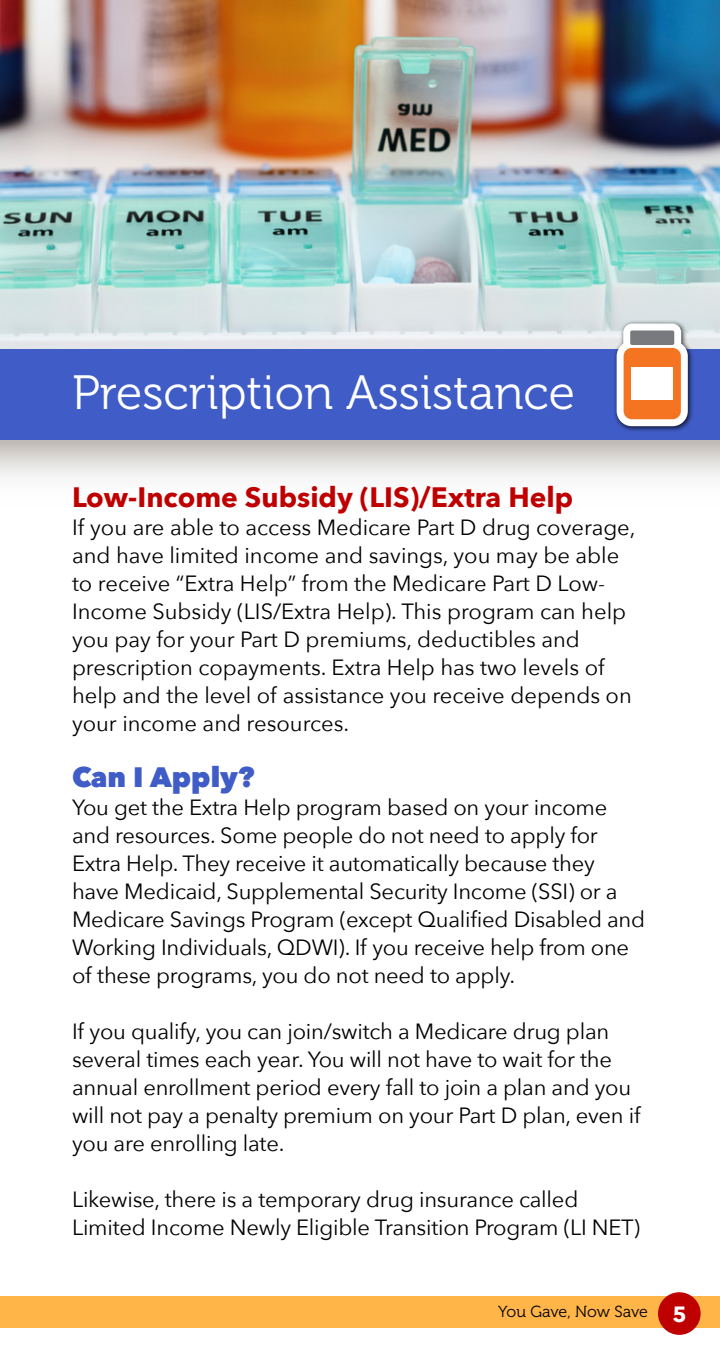
<style>
.page{position:relative;width:720px;height:1368px;background:#fff}
.page>*{position:absolute;margin:0;border:0;box-sizing:border-box;transform-origin:0 0}
.Heading_1{font:48px "Museo 300";color:#fff}
.subhead1{font:700 28px "Avenir Next";color:#bf0000}
.apply{font:800 28px "Avenir Next";color:#3f5cc7}
.Text{font:22px/28px "Avenir Next";letter-spacing:-.01em;color:#000}
.t1{font:16px "Museo 300";letter-spacing:-.01em;color:#000}
.s1{font-family:"Avenir Next";font-weight:700;font-size:22px;color:#fff}
</style>
<div class="page">
<div style="left:0;top:1296px;width:720px;height:32px;background:#ffb548"></div>
<div style="left:658px;top:1292px;width:43px;height:43px;background:#bf0000;border-radius:50%"></div>
<img style="left:0;top:0;width:720px;height:349px">
<div style="left:0;top:438px;width:720px;height:69px;background:linear-gradient(to bottom,#c6c2bc,#fff)"></div>
<div style="left:0;top:349px;width:720px;height:91px;background:#3f5cc7"></div>
<div style="left:614px;top:320px;width:80px;height:112px;background:#000;opacity:.75"></div>
<svg style="left:617px;top:324px;width:71px;height:102px"></svg>
<div style="left:624px;top:348px;width:57px;height:71px;background:#f47421;border-radius:8px"></div>
<div style="left:630px;top:330px;width:44px;height:15px;background:#797a7d;border-radius:2px"></div>
<div style="left:631px;top:367px;width:42px;height:33px;background:#fff"></div>
<p class="Heading_1" style="left:72px;top:367px;width:505px">Prescription Assistance</p>
<p class="subhead1" style="left:72px;top:473px;width:503px">Low-Income Subsidy (LIS)/Extra Help</p>
<p class="Text" style="left:72px;top:512px;width:565px">If you are able to access Medicare Part D drug coverage, and have limited income and savings, you may be able to receive “Extra Help” from the Medicare Part D Low-Income Subsidy (LIS/Extra Help). This program can help you pay for your Part D premiums, deductibles and prescription copayments. Extra Help has two levels of help and the level of assistance you receive depends on your income and resources.</p>
<p class="apply" style="left:72px;top:760px;width:184px">Can I Apply?</p>
<p class="Text" style="left:72px;top:792px;width:575px">You get the Extra Help program based on your income and resources. Some people do not need to apply for Extra Help. They receive it automatically because they have Medicaid, Supplemental Security Income (SSI) or a Medicare Savings Program (except Qualified Disabled and Working Individuals, QDWI). If you receive help from one of these programs, you do not need to apply.</p>
<p class="Text" style="left:72px;top:1016px;width:570px">If you qualify, you can join/switch a Medicare drug plan several times each year. You will not have to wait for the annual enrollment period every fall to join a plan and you will not pay a penalty premium on your Part D plan, even if you are enrolling late.</p>
<p class="Text" style="left:72px;top:1184px;width:570px">Likewise, there is a temporary drug insurance called<br>Limited Income Newly Eligible Transition Program (LI NET)</p>
<p class="t1" style="left:498px;top:1303px;width:190px">You Gave, Now Save <span class="s1">5</span></p>
</div>
